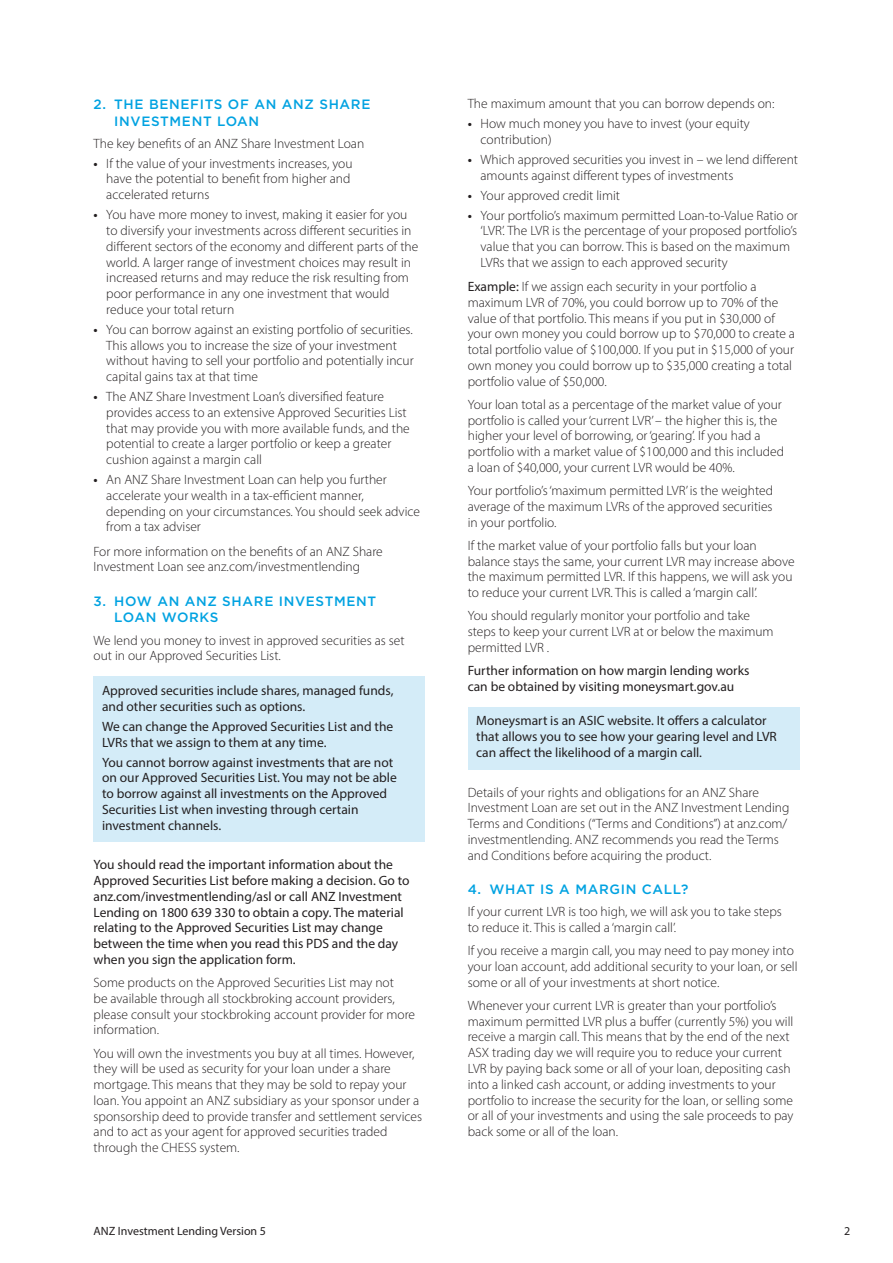
<style>
.page{position:relative;width:893px;height:1263px;background:#fff}
.page>*{position:absolute;margin:0;border:0;box-sizing:border-box;transform-origin:0 0}
.t1{font:300 13.5px/15.8px "Myriad Pro";color:#231f20}
.t2{font:13.5px/15.8px "Myriad Pro";color:#231f20}
.t3{font:500 13.5px/16.5px "Gotham";letter-spacing:.05em;color:#00a2e1}
.t4{font:12px "Myriad Pro";color:#231f20}
.s1{font-weight:600}
.s2{font-weight:400}
</style>
<div class="page">
<div style="left:94px;top:676px;width:331px;height:166px;background:#d4ecf8"></div>
<div style="left:468px;top:707px;width:331px;height:62px;background:#d4ecf8"></div>
<p class="t3" style="left:114px;top:96px;width:258px;text-indent:-21px">2. THE BENEFITS OF AN ANZ SHARE<br>INVESTMENT LOAN</p>
<p class="t1" style="left:94px;top:135px;width:272px">The key benefits of an ANZ Share Investment Loan</p>
<p class="t1" style="left:106px;top:155px;width:248px;text-indent:-13px"><span class="s1">•</span> If the value of your investments increases, you have the potential to benefit from higher and accelerated returns</p>
<p class="t1" style="left:106px;top:207px;width:314px;text-indent:-13px"><span class="s1">•</span> You have more money to invest, making it easier for you to diversify your investments across different securities in different sectors of the economy and different parts of the world. A larger range of investment choices may result in increased returns and may reduce the risk resulting from poor performance in any one investment that would reduce your total return</p>
<p class="t1" style="left:106px;top:321px;width:309px;text-indent:-13px"><span class="s1">•</span> You can borrow against an existing portfolio of securities.<br>This allows you to increase the size of your investment without having to sell your portfolio and potentially incur capital gains tax at that time</p>
<p class="t1" style="left:106px;top:389px;width:305px;text-indent:-13px"><span class="s1">•</span> The ANZ Share Investment Loan’s diversified feature provides access to an extensive Approved Securities List that may provide you with more available funds, and the potential to create a larger portfolio or keep a greater cushion against a margin call</p>
<p class="t1" style="left:106px;top:472px;width:315px;text-indent:-13px"><span class="s1">•</span> An ANZ Share Investment Loan can help you further accelerate your wealth in a tax-efficient manner, depending on your circumstances. You should seek advice from a tax adviser</p>
<p class="t1" style="left:94px;top:543px;width:291px">For more information on the benefits of an ANZ Share<br>Investment Loan see anz.com/investmentlending</p>
<p class="t3" style="left:114px;top:593px;width:264px;text-indent:-21px">3. HOW AN ANZ SHARE INVESTMENT<br>LOAN WORKS</p>
<p class="t1" style="left:94px;top:632px;width:313px">We lend you money to invest in approved securities as set out in our Approved Securities List.</p>
<p class="t2" style="left:102px;top:682px;width:293px">Approved securities include shares, managed funds, and other securities such as options.</p>
<p class="t2" style="left:102px;top:718px;width:293px">We can change the Approved Securities List and the<br>LVRs that we assign to them at any time.</p>
<p class="t2" style="left:102px;top:754px;width:296px">You cannot borrow against investments that are not on our Approved Securities List. You may not be able to borrow against all investments on the Approved Securities List when investing through certain investment channels.</p>
<p class="t2" style="left:94px;top:857px;width:317px">You should read the important information about the Approved Securities List before making a decision. Go to anz.com/investmentlending/asl or call ANZ Investment Lending on 1800 639 330 to obtain a copy. The material relating to the Approved Securities List may change between the time when you read this PDS and the day when you sign the application form.</p>
<p class="t1" style="left:94px;top:975px;width:323px">Some products on the Approved Securities List may not<br>be available through all stockbroking account providers, please consult your stockbroking account provider for more information.</p>
<p class="t1" style="left:94px;top:1045px;width:330px">You will own the investments you buy at all times. However, they will be used as security for your loan under a share mortgage. This means that they may be sold to repay your loan. You appoint an ANZ subsidiary as your sponsor under a sponsorship deed to provide transfer and settlement services and to act as your agent for approved securities traded through the CHESS system.</p>
<p class="t1" style="left:468px;top:96px;width:308px">The maximum amount that you can borrow depends on:</p>
<p class="t1" style="left:480px;top:116px;width:271px;text-indent:-13px"><span class="s1">•</span> How much money you have to invest (your equity contribution)</p>
<p class="t1" style="left:480px;top:151px;width:319px;text-indent:-13px"><span class="s1">•</span> Which approved securities you invest in – we lend different amounts against different types of investments</p>
<p class="t1" style="left:468px;top:187px;width:154px"><span class="s1">•</span> Your approved credit limit</p>
<p class="t1" style="left:480px;top:207px;width:319px;text-indent:-13px"><span class="s1">•</span> Your portfolio’s maximum permitted Loan-to-Value Ratio or ‘LVR’. The LVR is the percentage of your proposed portfolio’s value that you can borrow. This is based on the maximum LVRs that we assign to each approved security</p>
<p class="t1" style="left:468px;top:279px;width:329px"><span class="s2">Example:</span> If we assign each security in your portfolio a maximum LVR of 70%, you could borrow up to 70% of the value of that portfolio. This means if you put in $30,000 of your own money you could borrow up to $70,000 to create a total portfolio value of $100,000. If you put in $15,000 of your own money you could borrow up to $35,000 creating a total portfolio value of $50,000.</p>
<p class="t1" style="left:468px;top:396px;width:318px">Your loan total as a percentage of the market value of your portfolio is called your ‘current LVR’ – the higher this is, the higher your level of borrowing, or ‘gearing’. If you had a portfolio with a market value of $100,000 and this included a loan of $40,000, your current LVR would be 40%.</p>
<p class="t1" style="left:468px;top:483px;width:307px;text-align:justify">Your portfolio’s ‘maximum permitted LVR’ is the weighted average of the maximum LVRs of the approved securities in your portfolio.</p>
<p class="t1" style="left:468px;top:537px;width:328px">If the market value of your portfolio falls but your loan balance stays the same, your current LVR may increase above the maximum permitted LVR. If this happens, we will ask you to reduce your current LVR. This is called a ‘margin call’.</p>
<p class="t1" style="left:468px;top:608px;width:307px">You should regularly monitor your portfolio and take steps to keep your current LVR at or below the maximum permitted LVR .</p>
<p class="t2" style="left:468px;top:662px;width:283px">Further information on how margin lending works can be obtained by visiting moneysmart.gov.au</p>
<p class="t2" style="left:476px;top:713px;width:302px">Moneysmart is an ASIC website. It offers a calculator that allows you to see how your gearing level and LVR can affect the likelihood of a margin call.</p>
<p class="t1" style="left:468px;top:784px;width:323px">Details of your rights and obligations for an ANZ Share Investment Loan are set out in the ANZ Investment Lending Terms and Conditions (“Terms and Conditions”) at anz.com/ investmentlending. ANZ recommends you read the Terms and Conditions before acquiring the product.</p>
<p class="t3" style="left:468px;top:881px;width:222px">4. WHAT IS A MARGIN CALL?</p>
<p class="t1" style="left:468px;top:904px;width:316px">If your current LVR is too high, we will ask you to take steps to reduce it. This is called a ‘margin call’.</p>
<p class="t1" style="left:468px;top:943px;width:331px">If you receive a margin call, you may need to pay money into your loan account, add additional security to your loan, or sell some or all of your investments at short notice.</p>
<p class="t1" style="left:468px;top:997px;width:327px">Whenever your current LVR is greater than your portfolio’s maximum permitted LVR plus a buffer (currently 5%) you will receive a margin call. This means that by the end of the next ASX trading day we will require you to reduce your current LVR by paying back some or all of your loan, depositing cash into a linked cash account, or adding investments to your portfolio to increase the security for the loan, or selling some or all of your investments and using the sale proceeds to pay back some or all of the loan.</p>
<p class="t4" style="left:94px;top:1223px;width:174px">ANZ Investment Lending Version 5</p>
<p class="t4" style="left:844px;top:1223px;width:8px">2</p>
</div>
